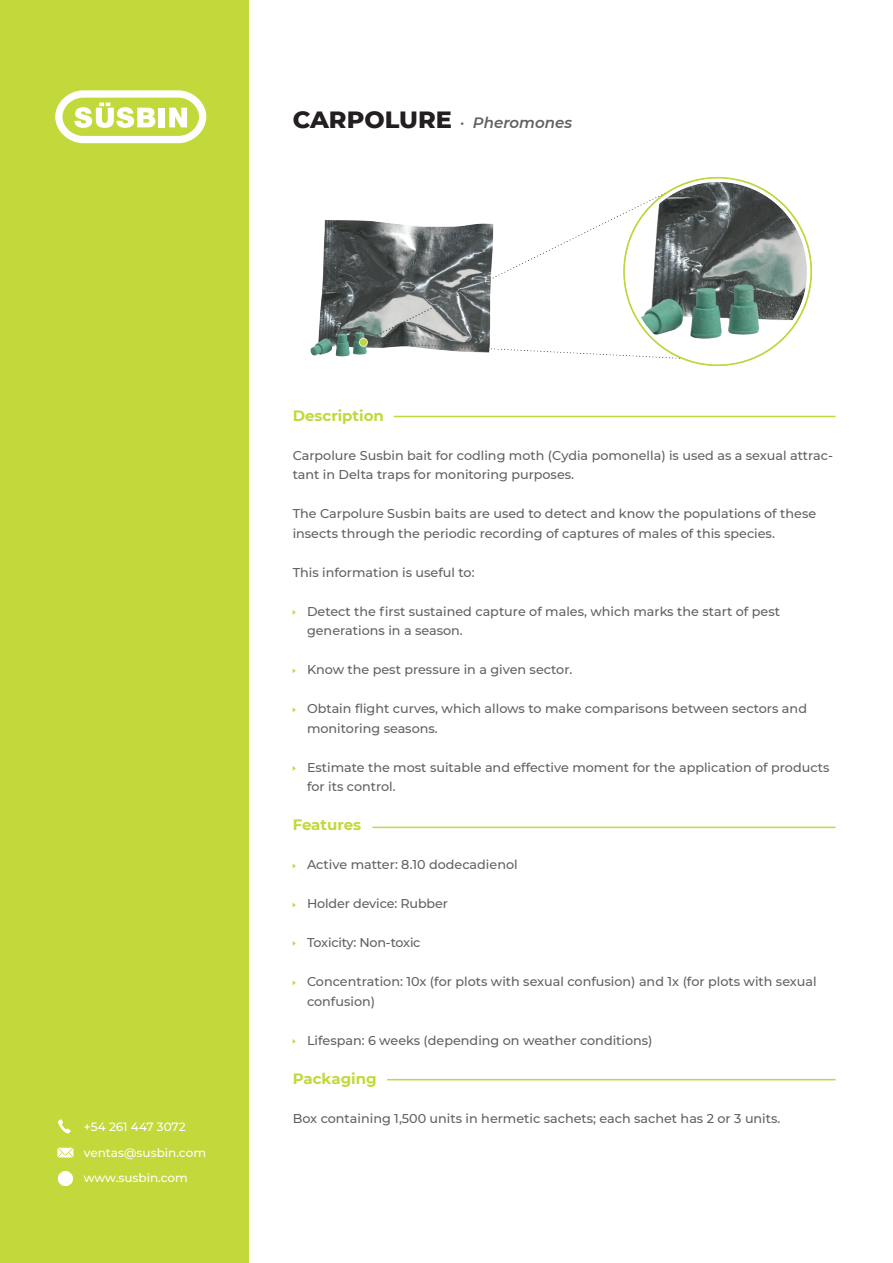
<style>
.page{position:relative;width:893px;height:1263px;background:#fff}
.page>*{position:absolute;margin:0;border:0;box-sizing:border-box;transform-origin:0 0}
.t1{font:800 24px "Montserrat";color:#231f20}
.t2{font:700 15px "Montserrat";color:#c3d83a}
.t3{font:italic 600 15px "Montserrat";color:#5f6263}
.t4{font:500 12.75px/19.5px "Montserrat";color:#5f6263}
.t5{font:500 12.75px "Montserrat";letter-spacing:-.02em;color:#5f6263}
.t6{font:500 12px/26.2px "Montserrat";color:#fff}
</style>
<div class="page">
<div style="left:0;top:0;width:248px;height:1263px;background:#c3d83a"></div>
<svg style="left:55px;top:90px;width:151px;height:53px"></svg>
<svg style="left:58px;top:1119px;width:13px;height:14px"></svg>
<svg style="left:57px;top:1148px;width:16px;height:9px"></svg>
<svg style="left:58px;top:1171px;width:15px;height:14px"></svg>
<img style="left:310px;top:176px;width:520px;height:242px">
<hr style="left:394px;top:416px;width:442px;height:1px;background:#c3d83a">
<hr style="left:372px;top:827px;width:464px;height:1px;background:#c3d83a">
<hr style="left:387px;top:1079px;width:449px;height:1px;background:#c3d83a">
<h1 class="t1" style="left:293px;top:102px;width:161px">CARPOLURE</h1>
<p class="t3" style="left:460px;top:112px;width:113px">· Pheromones</p>
<p class="t6" style="left:84px;top:1113px;width:124px">+54 261 447 3072 ventas@susbin.com</p>
<p class="t6" style="left:84px;top:1164px;width:105px">www.susbin.com</p>
<p class="t2" style="left:293px;top:405px;width:93px">Description</p>
<p class="t4" style="left:293px;top:445px;width:542px">Carpolure Susbin bait for codling moth (Cydia pomonella) is used as a sexual attrac&shy;tant in Delta traps for monitoring purposes.</p>
<p class="t4" style="left:293px;top:504px;width:525px">The Carpolure Susbin baits are used to detect and know the populations of these insects through the periodic recording of captures of males of this species.</p>
<p class="t4" style="left:293px;top:562px;width:183px">This information is useful to:</p>
<p class="t4" style="left:307px;top:601px;width:474px">Detect the first sustained capture of males, which marks the start of pest generations in a season.</p>
<p class="t4" style="left:307px;top:660px;width:267px">Know the pest pressure in a given sector.</p>
<p class="t4" style="left:307px;top:699px;width:501px">Obtain flight curves, which allows to make comparisons between sectors and monitoring seasons.</p>
<p class="t4" style="left:307px;top:757px;width:524px">Estimate the most suitable and effective moment for the application of products for its control.</p>
<p class="t2" style="left:293px;top:814px;width:70px">Features</p>
<p class="t4" style="left:307px;top:855px;width:212px">Active matter: 8.10 dodecadienol</p>
<p class="t4" style="left:307px;top:894px;width:143px">Holder device: Rubber</p>
<p class="t5" style="left:307px;top:934px;width:115px">Toxicity: Non-toxic</p>
<p class="t4" style="left:307px;top:972px;width:511px">Concentration: 10x (for plots with sexual confusion) and 1x (for plots with sexual confusion)</p>
<p class="t4" style="left:307px;top:1030px;width:347px">Lifespan: 6 weeks (depending on weather conditions)</p>
<p class="t2" style="left:293px;top:1068px;width:85px">Packaging</p>
<p class="t4" style="left:293px;top:1108px;width:489px">Box containing 1,500 units in hermetic sachets; each sachet has 2 or 3 units.</p>
</div>
